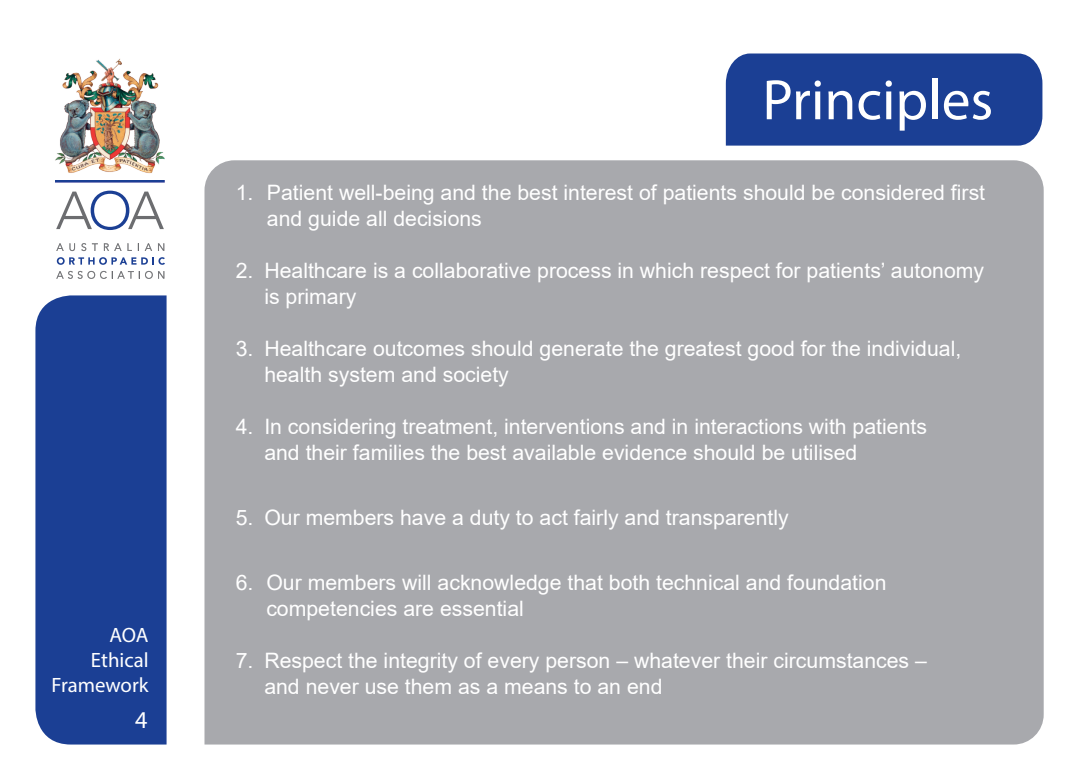
<style>
.page{position:relative;width:1088px;height:780px;background:#fff}
.page>*{position:absolute;margin:0;border:0;box-sizing:border-box;transform-origin:0 0}
.t1{font:57.38px "Myriad Pro";color:#fff}
.t2{font:24.25px "Myriad Pro";color:#fff}
.t3{font:21.25px/25.5px "Arial";color:#fff}
.t4{font:20.75px/24.9px "Myriad Pro";color:#fff;text-align:right}
</style>
<div class="page">
<img style="left:56px;top:181px;width:108px;height:1px">
<svg style="left:56px;top:243px;width:19px;height:8px"></svg>
<svg style="left:81px;top:243px;width:5px;height:8px"></svg>
<svg style="left:92px;top:243px;width:6px;height:8px"></svg>
<svg style="left:104px;top:243px;width:28px;height:8px"></svg>
<svg style="left:145px;top:243px;width:7px;height:8px"></svg>
<svg style="left:158px;top:243px;width:6px;height:8px"></svg>
<svg style="left:57px;top:257px;width:108px;height:8px"></svg>
<svg style="left:56px;top:271px;width:108px;height:8px"></svg>
<svg style="left:56px;top:191px;width:108px;height:39px"></svg>
<img style="left:55px;top:58px;width:110px;height:115px">
<div style="left:35px;top:295px;width:132px;height:449px;background:#1b3f94"></div>
<div style="left:204px;top:160px;width:840px;height:584px;background:#a8a9ad"></div>
<div style="left:726px;top:53px;width:316px;height:93px;background:#1b3f94"></div>
<p class="t4" style="left:51px;top:622px;width:99px">AOA<br>Ethical<br>Framework</p>
<p class="t2" style="left:135px;top:704px;width:14px">4</p>
<h1 class="t1" style="left:762px;top:65px;width:232px">Principles</h1>
<p class="t3" style="left:236px;top:180px;width:19px">1.</p>
<p class="t3" style="left:267px;top:180px;width:720px">Patient well-being and the best interest of patients should be considered first and guide all decisions</p>
<p class="t3" style="left:236px;top:257px;width:19px">2.</p>
<p class="t3" style="left:264px;top:258px;width:721px">Healthcare is a collaborative process in which respect for patients’ autonomy is primary</p>
<p class="t3" style="left:236px;top:336px;width:19px">3.</p>
<p class="t3" style="left:264px;top:336px;width:698px">Healthcare outcomes should generate the greatest good for the individual, health system and society</p>
<p class="t3" style="left:236px;top:414px;width:19px">4.</p>
<p class="t3" style="left:264px;top:414px;width:664px">In considering treatment, interventions and in interactions with patients and their families the best available evidence should be utilised</p>
<p class="t3" style="left:236px;top:504px;width:554px">5. Our members have a duty to act fairly and transparently</p>
<p class="t3" style="left:236px;top:570px;width:19px">6.</p>
<p class="t3" style="left:236px;top:648px;width:19px">7.</p>
<p class="t3" style="left:266px;top:570px;width:622px">Our members will acknowledge that both technical and foundation competencies are essential</p>
<p class="t3" style="left:264px;top:648px;width:664px">Respect the integrity of every person – whatever their circumstances – and never use them as a means to an end</p>
</div>
